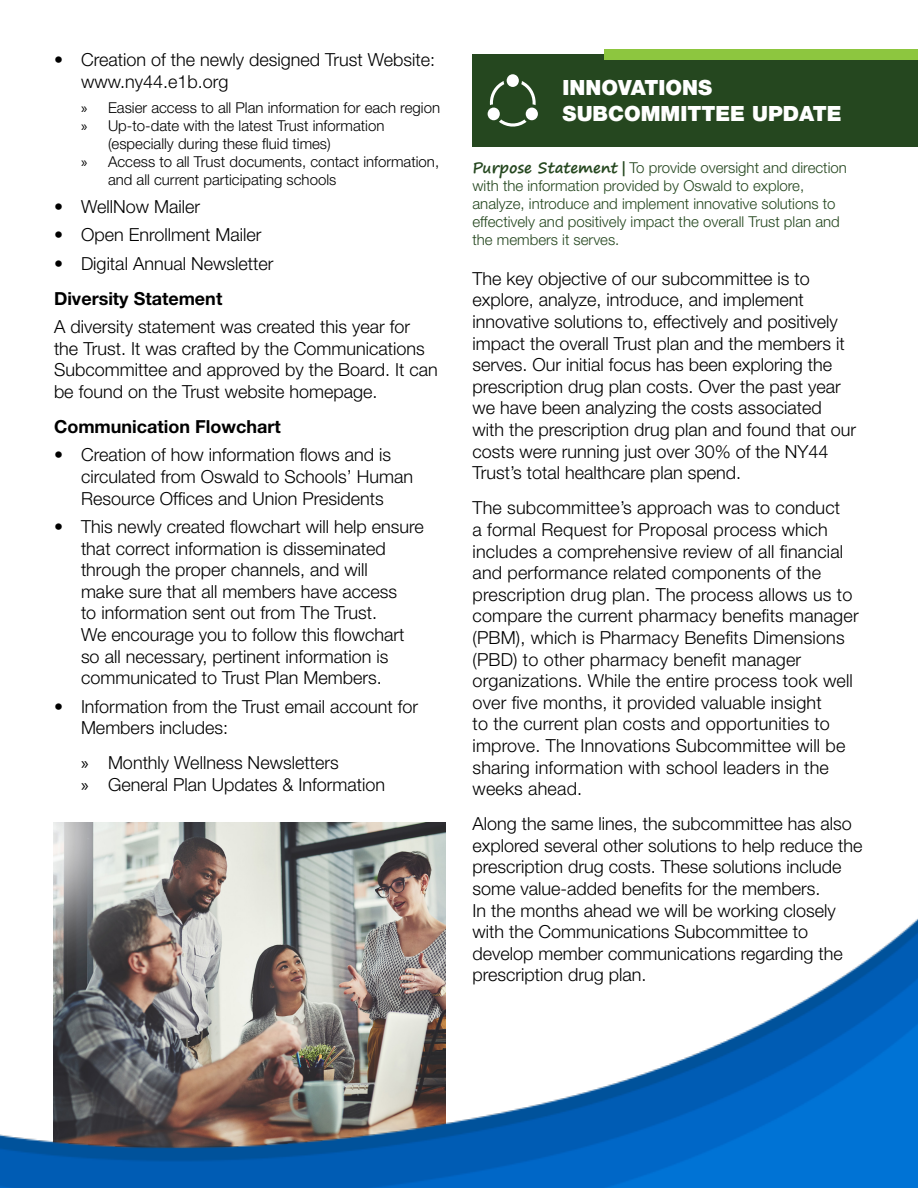
<style>
.page{position:relative;width:918px;height:1188px;background:#fff}
.page>*{position:absolute;margin:0;border:0;box-sizing:border-box;transform-origin:0 0}
.t1{font:900 21px/25.2px "Helvetica Neue LT Pro";color:#fff}
.t2{font:300 18px/21.6px "Helvetica Neue LT Pro";color:#000}
.t3{font:700 18px "Helvetica Neue LT Pro";color:#000}
.t4{font:300 15px/18px "Helvetica Neue LT Pro";color:#25471f}
.t5{font:300 15px/18px "Helvetica Neue LT Pro";color:#000}
.s1{font-family:"Myriad Pro";font-weight:400}
.s2{font-family:"Segoe Print";font-weight:700}
.s3{font-weight:500}
</style>
<div class="page">
<img style="left:54px;top:822px;width:392px;height:84px">
<img style="left:0;top:906px;width:918px;height:282px">
<div style="left:473px;top:54px;width:445px;height:93px;background:#25471f"></div>
<svg style="left:490px;top:81px;width:14px;height:24px"></svg>
<svg style="left:521px;top:81px;width:15px;height:24px"></svg>
<svg style="left:499px;top:119px;width:28px;height:9px"></svg>
<div style="left:507px;top:74px;width:12px;height:13px;background:#fff;border-radius:50%"></div>
<div style="left:526px;top:108px;width:12px;height:12px;background:#fff;border-radius:50%"></div>
<div style="left:488px;top:108px;width:12px;height:12px;background:#fff;border-radius:50%"></div>
<div style="left:605px;top:49px;width:313px;height:11px;background:#8dc63f"></div>
<p class="t2" style="left:81px;top:49px;width:356px;text-indent:-27px">• Creation of the newly designed Trust Website: www.ny44.e1b.org</p>
<p class="t5" style="left:81px;top:98px;width:361px"><span class="s1">»</span> Easier access to all Plan information for each region</p>
<p class="t5" style="left:108px;top:116px;width:278px;text-indent:-27px"><span class="s1">»</span> Up-to-date with the latest Trust information (especially during these fluid times)</p>
<p class="t5" style="left:108px;top:152px;width:333px;text-indent:-27px"><span class="s1">»</span> Access to all Trust documents, contact information, and all current participating schools</p>
<p class="t2" style="left:54px;top:195px;width:148px">• WellNow Mailer</p>
<p class="t2" style="left:54px;top:224px;width:209px">• Open Enrollment Mailer</p>
<p class="t2" style="left:54px;top:252px;width:221px">• Digital Annual Newsletter</p>
<p class="t3" style="left:54px;top:287px;width:170px">Diversity Statement</p>
<p class="t2" style="left:54px;top:316px;width:385px">A diversity statement was created this year for the Trust. It was crafted by the Communications Subcommittee and approved by the Board. It can be found on the Trust website homepage.</p>
<p class="t3" style="left:54px;top:416px;width:228px">Communication Flowchart</p>
<p class="t2" style="left:81px;top:444px;width:334px;text-indent:-27px">• Creation of how information flows and is circulated from Oswald to Schools’ Human<br>Resource Offices and Union Presidents</p>
<p class="t2" style="left:81px;top:515px;width:344px;text-indent:-27px">• This newly created flowchart will help ensure that correct information is disseminated through the proper channels, and will<br>make sure that all members have access<br>to information sent out from The Trust.<br>We encourage you to follow this flowchart so all necessary, pertinent information is communicated to Trust Plan Members.</p>
<p class="t2" style="left:81px;top:695px;width:339px;text-indent:-27px">• Information from the Trust email account for<br>Members includes:</p>
<p class="t2" style="left:81px;top:752px;width:259px"><span class="s1">»</span> Monthly Wellness Newsletters</p>
<p class="t2" style="left:81px;top:773px;width:306px"><span class="s1">»</span> General Plan Updates &amp; Information</p>
<p class="t1" style="left:563px;top:75px;width:281px">INNOVATIONS<br>SUBCOMMITTEE UPDATE</p>
<p class="t4" style="left:472px;top:158px;width:376px"><span class="s2">Purpose Statement</span> <span class="s3">|</span> To provide oversight and direction with the information provided by Oswald to explore, analyze, introduce and implement innovative solutions to effectively and positively impact the overall Trust plan and the members it serves.</p>
<p class="t2" style="left:472px;top:267px;width:385px">The key objective of our subcommittee is to explore, analyze, introduce, and implement innovative solutions to, effectively and positively impact the overall Trust plan and the members it serves. Our initial focus has been exploring the prescription drug plan costs. Over the past year we have been analyzing the costs associated with the prescription drug plan and found that our costs were running just over 30% of the NY44<br>Trust’s total healthcare plan spend.</p>
<p class="t2" style="left:472px;top:497px;width:388px">The subcommittee’s approach was to conduct<br>a formal Request for Proposal process which includes a comprehensive review of all financial and performance related components of the prescription drug plan. The process allows us to compare the current pharmacy benefits manager (PBM), which is Pharmacy Benefits Dimensions (PBD) to other pharmacy benefit manager organizations. While the entire process took well over five months, it provided valuable insight<br>to the current plan costs and opportunities to improve. The Innovations Subcommittee will be sharing information with school leaders in the weeks ahead.</p>
<p class="t2" style="left:472px;top:813px;width:392px">Along the same lines, the subcommittee has also explored several other solutions to help reduce the prescription drug costs. These solutions include some value-added benefits for the members.<br>In the months ahead we will be working closely with the Communications Subcommittee to develop member communications regarding the prescription drug plan.</p>
</div>
